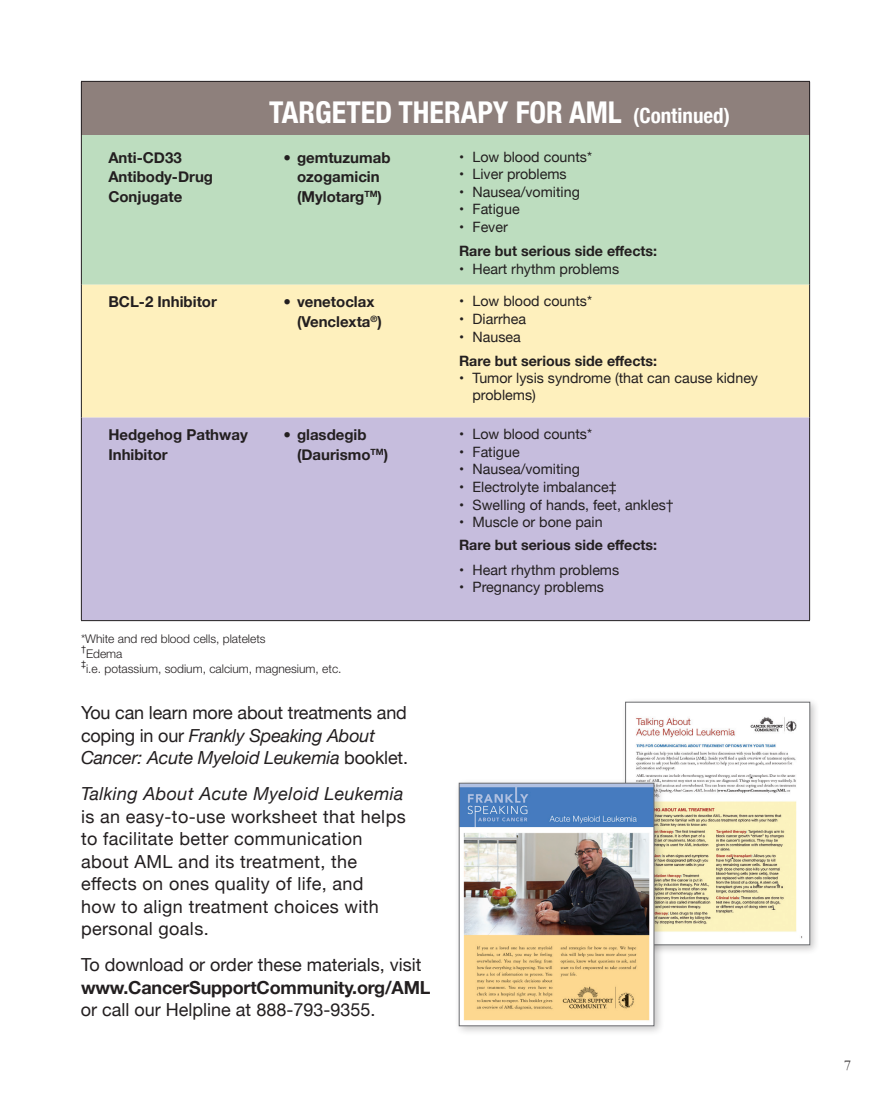
<style>
.page{position:relative;width:891px;height:1107px;background:#fff}
.page>*{position:absolute;margin:0;border:0;box-sizing:border-box;transform-origin:0 0}
.t1{font:700 condensed 30px "Helvetica Neue";color:#fff}
.t2{font:700 condensed 21px "Helvetica Neue";color:#fff}
.t3{font:18px/22.5px "Helvetica Neue";letter-spacing:.02em;color:#231f20}
.t4{font:18px/22.5px "Helvetica Neue";letter-spacing:-.01em;color:#231f20}
.t5{font:18px "Helvetica Neue";color:#231f20}
.t6{font:700 18px "Helvetica Neue";letter-spacing:-.01em;color:#231f20}
.t7{font:italic 18px "Helvetica Neue";letter-spacing:.02em;color:#231f20}
.t8{font:700 15px/19.5px "Helvetica Neue";color:#231f20}
.t9{font:15px "Garamond";color:#231f20}
.t10{font:14.25px/16.5px "Helvetica Neue";color:#231f20}
.t11{font:700 14.25px "Helvetica Neue";color:#231f20}
.t12{font:300 12px "Helvetica Neue LT Std";color:#231f20}
.t13{font:9px "Helvetica Neue LT Std";color:#231f20}
.s1{font-style:italic}
</style>
<div class="page">
<div style="left:621px;top:698px;width:199px;height:257px;background:#231f20;opacity:.25"></div>
<img style="left:627px;top:704px;width:181px;height:239px">
<div style="left:625px;top:702px;width:185px;height:243px;border:1px solid #6c6d70"></div>
<div style="left:454px;top:778px;width:211px;height:258px;background:#231f20;opacity:.25"></div>
<img style="left:461px;top:785px;width:191px;height:239px">
<div style="left:459px;top:783px;width:195px;height:243px;border:1px solid #6c6d70"></div>
<div style="left:81px;top:81px;width:729px;height:54px;background:#8e807c"></div>
<div style="left:82px;top:135px;width:727px;height:150px;background:#bdddbf"></div>
<div style="left:82px;top:285px;width:727px;height:133px;background:#fef0bd"></div>
<div style="left:82px;top:418px;width:727px;height:202px;background:#c6bddd"></div>
<hr style="left:81px;top:81px;width:189px;height:1px;background:#231f20">
<hr style="left:81px;top:82px;width:1px;height:53px;background:#231f20">
<hr style="left:270px;top:81px;width:189px;height:1px;background:#231f20">
<hr style="left:459px;top:81px;width:351px;height:1px;background:#231f20">
<hr style="left:809px;top:82px;width:1px;height:53px;background:#231f20">
<hr style="left:81px;top:135px;width:1px;height:150px;background:#231f20">
<hr style="left:809px;top:135px;width:1px;height:150px;background:#231f20">
<hr style="left:81px;top:285px;width:1px;height:133px;background:#231f20">
<hr style="left:809px;top:285px;width:1px;height:133px;background:#231f20">
<hr style="left:81px;top:418px;width:1px;height:202px;background:#231f20">
<hr style="left:809px;top:418px;width:1px;height:202px;background:#231f20">
<hr style="left:81px;top:620px;width:189px;height:1px;background:#231f20">
<hr style="left:270px;top:620px;width:189px;height:1px;background:#231f20">
<hr style="left:459px;top:620px;width:351px;height:1px;background:#231f20">
<svg style="left:285px;top:155px;width:5px;height:5px"></svg>
<svg style="left:285px;top:299px;width:5px;height:6px"></svg>
<svg style="left:285px;top:432px;width:5px;height:6px"></svg>
<h1 class="t1" style="left:269px;top:87px;width:354px">TARGETED THERAPY FOR AML</h1>
<h2 class="t2" style="left:633px;top:98px;width:98px">(Continued)</h2>
<p class="t8" style="left:108px;top:148px;width:106px">Anti-CD33<br>Antibody-Drug<br>Conjugate</p>
<p class="t8" style="left:297px;top:148px;width:95px">gemtuzumab ozogamicin (Mylotarg<sup>TM</sup>)</p>
<p class="t10" style="left:459px;top:149px;width:135px">• Low blood counts*</p>
<p class="t10" style="left:459px;top:167px;width:109px">• Liver problems</p>
<p class="t10" style="left:459px;top:184px;width:122px">• Nausea/vomiting</p>
<p class="t10" style="left:459px;top:202px;width:62px">• Fatigue</p>
<p class="t10" style="left:459px;top:220px;width:50px">• Fever</p>
<p class="t11" style="left:459px;top:240px;width:200px">Rare but serious side effects:</p>
<p class="t10" style="left:459px;top:261px;width:162px">• Heart rhythm problems</p>
<p class="t8" style="left:108px;top:293px;width:110px">BCL-2 Inhibitor</p>
<p class="t8" style="left:297px;top:293px;width:87px">venetoclax (Venclexta<sup>®</sup>)</p>
<p class="t10" style="left:459px;top:294px;width:135px">• Low blood counts*</p>
<p class="t10" style="left:459px;top:311px;width:69px">• Diarrhea</p>
<p class="t10" style="left:459px;top:329px;width:63px">• Nausea</p>
<p class="t11" style="left:459px;top:350px;width:200px">Rare but serious side effects:</p>
<p class="t10" style="left:472px;top:371px;width:287px;text-indent:-13px">• Tumor lysis syndrome (that can cause kidney problems)</p>
<p class="t8" style="left:108px;top:426px;width:141px">Hedgehog Pathway<br>Inhibitor</p>
<p class="t8" style="left:297px;top:426px;width:93px">glasdegib (Daurismo<sup>TM</sup>)</p>
<p class="t10" style="left:459px;top:427px;width:135px">• Low blood counts*</p>
<p class="t10" style="left:459px;top:444px;width:62px">• Fatigue</p>
<p class="t10" style="left:459px;top:462px;width:122px">• Nausea/vomiting</p>
<p class="t10" style="left:459px;top:479px;width:159px">• Electrolyte imbalance‡</p>
<p class="t10" style="left:459px;top:497px;width:216px">• Swelling of hands, feet, ankles†</p>
<p class="t10" style="left:459px;top:515px;width:145px">• Muscle or bone pain</p>
<p class="t11" style="left:459px;top:534px;width:200px">Rare but serious side effects:</p>
<p class="t10" style="left:459px;top:562px;width:162px">• Heart rhythm problems</p>
<p class="t10" style="left:459px;top:580px;width:146px">• Pregnancy problems</p>
<p class="t12" style="left:81px;top:631px;width:186px">*White and red blood cells, platelets</p>
<p class="t13" style="left:81px;top:643px;width:7px">†</p>
<p class="t12" style="left:86px;top:646px;width:38px">Edema</p>
<p class="t13" style="left:81px;top:658px;width:7px">‡</p>
<p class="t12" style="left:86px;top:661px;width:257px">i.e. potassium, sodium, calcium, magnesium, etc.</p>
<p class="t4" style="left:81px;top:703px;width:329px">You can learn more about treatments and coping in our <span class="s1">Frankly Speaking About<br>Cancer: Acute Myeloid Leukemia</span> booklet.</p>
<p class="t7" style="left:81px;top:781px;width:324px">Talking About Acute Myeloid Leukemia</p>
<p class="t3" style="left:81px;top:806px;width:326px">is an easy-to-use worksheet that helps to facilitate better communication about AML and its treatment, the effects on ones quality of life, and<br>how to align treatment choices with personal goals.</p>
<p class="t5" style="left:81px;top:952px;width:342px">To download or order these materials, visit</p>
<p class="t6" style="left:81px;top:973px;width:351px">www.CancerSupportCommunity.org/AML</p>
<p class="t5" style="left:81px;top:997px;width:296px">or call our Helpline at 888-793-9355.</p>
<p class="t9" style="left:844px;top:1056px;width:9px">7</p>
</div>
